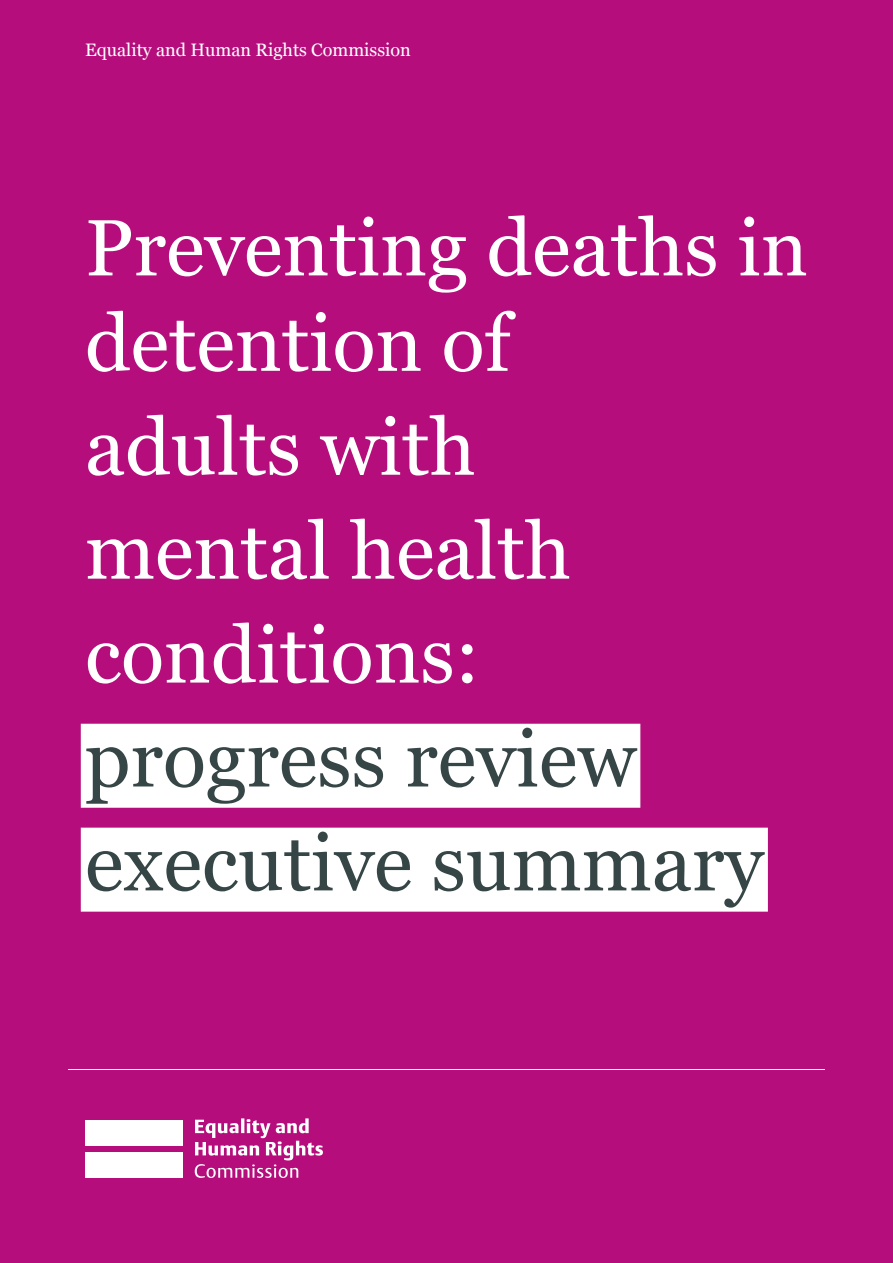
<style>
.page{position:relative;width:893px;height:1263px;background:#b50e7c}
.page>*{position:absolute;margin:0;border:0;box-sizing:border-box;transform-origin:0 0}
.t1{font:79.5px/103.9px "Georgia";color:#fff}
.t2{font:79.5px/103.9px "Georgia";color:#364546}
.t3{font:18px "Georgia";color:#fff}
</style>
<div class="page">
<hr style="left:68px;top:1069px;width:757px;height:1px;background:#fff">
<div style="left:85px;top:1120px;width:97px;height:25px;background:#fff"></div>
<div style="left:85px;top:1152px;width:97px;height:26px;background:#fff"></div>
<svg style="left:195px;top:1118px;width:128px;height:60px"></svg>
<div style="left:81px;top:724px;width:559px;height:84px;background:#fff"></div>
<div style="left:81px;top:828px;width:687px;height:84px;background:#fff"></div>
<p class="t3" style="left:85px;top:37px;width:327px">Equality and Human Rights Commission</p>
<p class="t1" style="left:85px;top:197px;width:724px;line-height:95.4px">Preventing deaths in detention of</p>
<p class="t1" style="left:85px;top:392px;width:487px">adults with mental health conditions:</p>
<p class="t2" style="left:85px;top:704px;width:680px">progress review executive summary</p>
</div>
